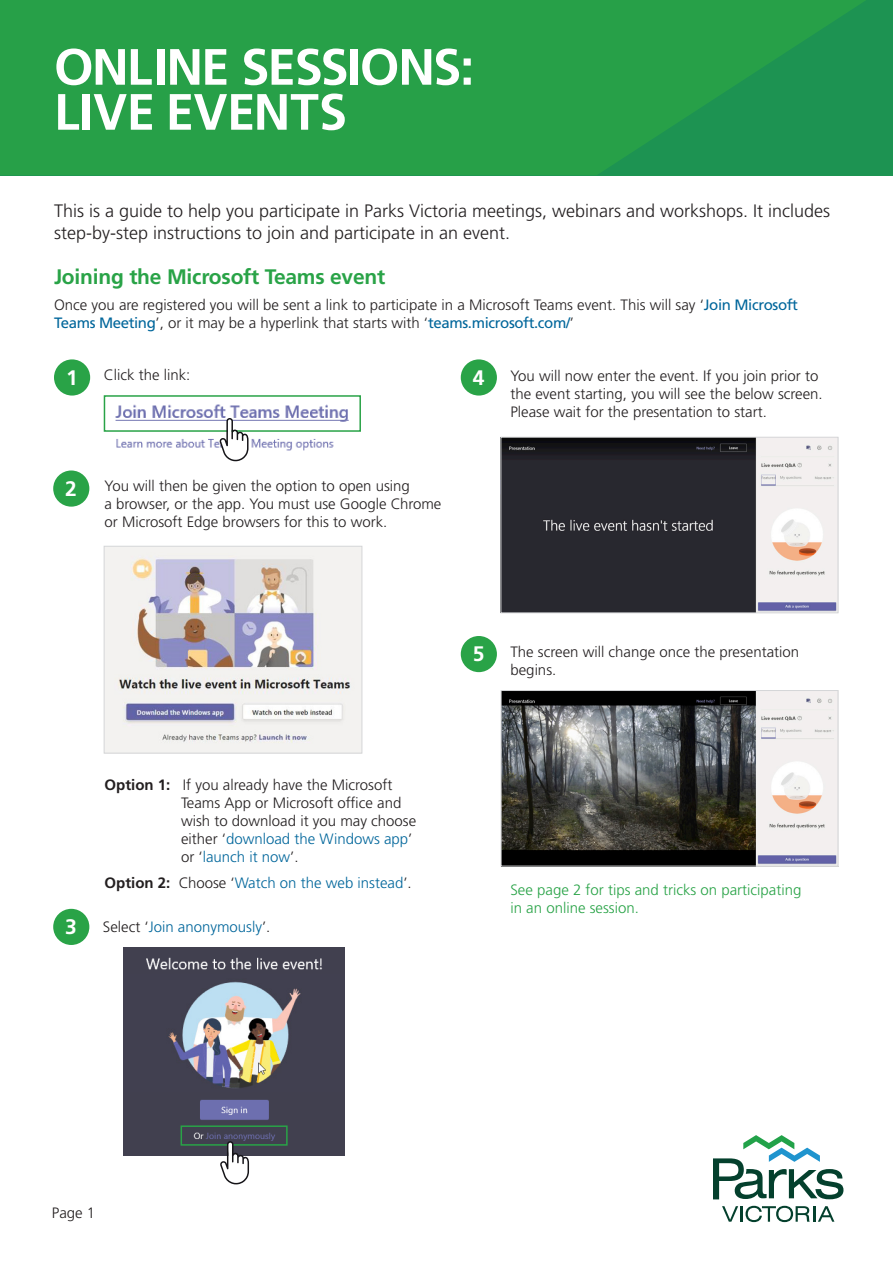
<style>
.page{position:relative;width:893px;height:1263px;background:#fff}
.page>*{position:absolute;margin:0;border:0;box-sizing:border-box;transform-origin:0 0}
.t1{font:700 51px "Frutiger LT Std";letter-spacing:-.025em;color:#fff}
.t2{font:700 51px "Frutiger LT Std";letter-spacing:-.005em;color:#fff}
.t3{font:700 21px "Frutiger LT Std";letter-spacing:-.01em;color:#29a347}
.t4{font:700 21px "Frutiger LT Std";color:#fff}
.t5{font:300 18px/21.6px "Frutiger LT Std";color:#231f20}
.t6{font:300 15px/18px "Frutiger LT Std";color:#231f20}
.t7{font:300 15px "Frutiger LT Std";color:#00669b}
.t8{font:300 15px/18px "Frutiger LT Std";color:#29a347}
.s1{font-weight:400;color:#00669b}
.s2{font-weight:700}
.s3{color:#00669b}
.s4{font-weight:700;color:#231f20}
.s5{color:#231f20}
</style>
<div class="page">
<svg style="left:0;top:0;width:893px;height:175px;background:#259d49"></svg>
<img style="left:115px;top:404px;width:234px;height:47px">
<div style="left:54px;top:359px;width:36px;height:37px;background:#29a347;border-radius:50%"></div>
<div style="left:461px;top:359px;width:36px;height:37px;background:#29a347;border-radius:50%"></div>
<div style="left:53px;top:909px;width:36px;height:36px;background:#29a347;border-radius:50%"></div>
<div style="left:461px;top:636px;width:36px;height:36px;background:#29a347;border-radius:50%"></div>
<div style="left:53px;top:470px;width:36px;height:37px;background:#29a347;border-radius:50%"></div>
<div style="left:104px;top:395px;width:257px;height:37px;border:2px solid #29a347"></div>
<svg style="left:722px;top:1206px;width:112px;height:16px"></svg>
<svg style="left:713px;top:1135px;width:130px;height:64px"></svg>
<svg style="left:220px;top:418px;width:29px;height:43px"></svg>
<img style="left:502px;top:439px;width:334px;height:172px">
<div style="left:500px;top:437px;width:338px;height:176px;border:1px solid #d5d6d8"></div>
<img style="left:503px;top:692px;width:333px;height:172px">
<div style="left:501px;top:690px;width:337px;height:176px;border:1px solid #d5d6d8"></div>
<img style="left:106px;top:548px;width:254px;height:203px">
<div style="left:104px;top:546px;width:258px;height:207px;border:1px solid #d5d6d8"></div>
<img style="left:124px;top:947px;width:220px;height:28px">
<img style="left:124px;top:975px;width:220px;height:118px">
<img style="left:124px;top:1093px;width:220px;height:62px">
<div style="left:181px;top:1125px;width:107px;height:21px;border:2px solid #29a347"></div>
<svg style="left:220px;top:1141px;width:29px;height:43px"></svg>
<p class="t1" style="left:54px;top:37px;width:422px">ONLINE SESSIONS:</p>
<p class="t2" style="left:54px;top:82px;width:295px">LIVE EVENTS</p>
<p class="t5" style="left:54px;top:200px;width:778px">This is a guide to help you participate in Parks Victoria meetings, webinars and workshops. It includes step-by-step instructions to join and participate in an event.</p>
<p class="t3" style="left:54px;top:264px;width:333px">Joining the Microsoft Teams event</p>
<p class="t6" style="left:54px;top:296px;width:746px">Once you are registered you will be sent a link to participate in a Microsoft Teams event. This will say ‘<span class="s1">Join Microsoft<br>Teams Meeting</span>’, or it may be a hyperlink that starts with ‘<span class="s1">teams.microsoft.com/</span>’</p>
<p class="t6" style="left:104px;top:366px;width:88px">Click the link:</p>
<p class="t6" style="left:510px;top:367px;width:314px">You will now enter the event. If you join prior to the event starting, you will see the below screen.<br>Please wait for the presentation to start.</p>
<p class="t4" style="left:66px;top:365px;width:13px">1</p>
<p class="t4" style="left:473px;top:365px;width:13px">4</p>
<p class="t4" style="left:65px;top:476px;width:13px">2</p>
<p class="t6" style="left:105px;top:477px;width:338px">You will then be given the option to open using<br>a browser, or the app. You must use Google Chrome or Microsoft Edge browsers for this to work.</p>
<p class="t4" style="left:65px;top:914px;width:13px">3</p>
<p class="t6" style="left:181px;top:775px;width:237px;text-indent:-77px"><span class="s2">Option 1:</span> If you already have the Microsoft<br>Teams App or Microsoft office and wish to download it you may choose either ‘<span class="s3">download the Windows app</span>’ or ‘<span class="s3">launch it now</span>’.</p>
<p class="t7" style="left:105px;top:874px;width:309px"><span class="s4">Option 2:</span> <span class="s5">Choose ‘</span>Watch on the web instead<span class="s5">’.</span></p>
<p class="t7" style="left:103px;top:918px;width:169px"><span class="s5">Select ‘</span>Join anonymously<span class="s5">’.</span></p>
<p class="t4" style="left:473px;top:641px;width:13px">5</p>
<p class="t6" style="left:510px;top:643px;width:290px">The screen will change once the presentation begins.</p>
<p class="t8" style="left:510px;top:881px;width:292px">See page 2 for tips and tricks on participating in an online session.</p>
<p class="t6" style="left:52px;top:1204px;width:45px">Page 1</p>
</div>
